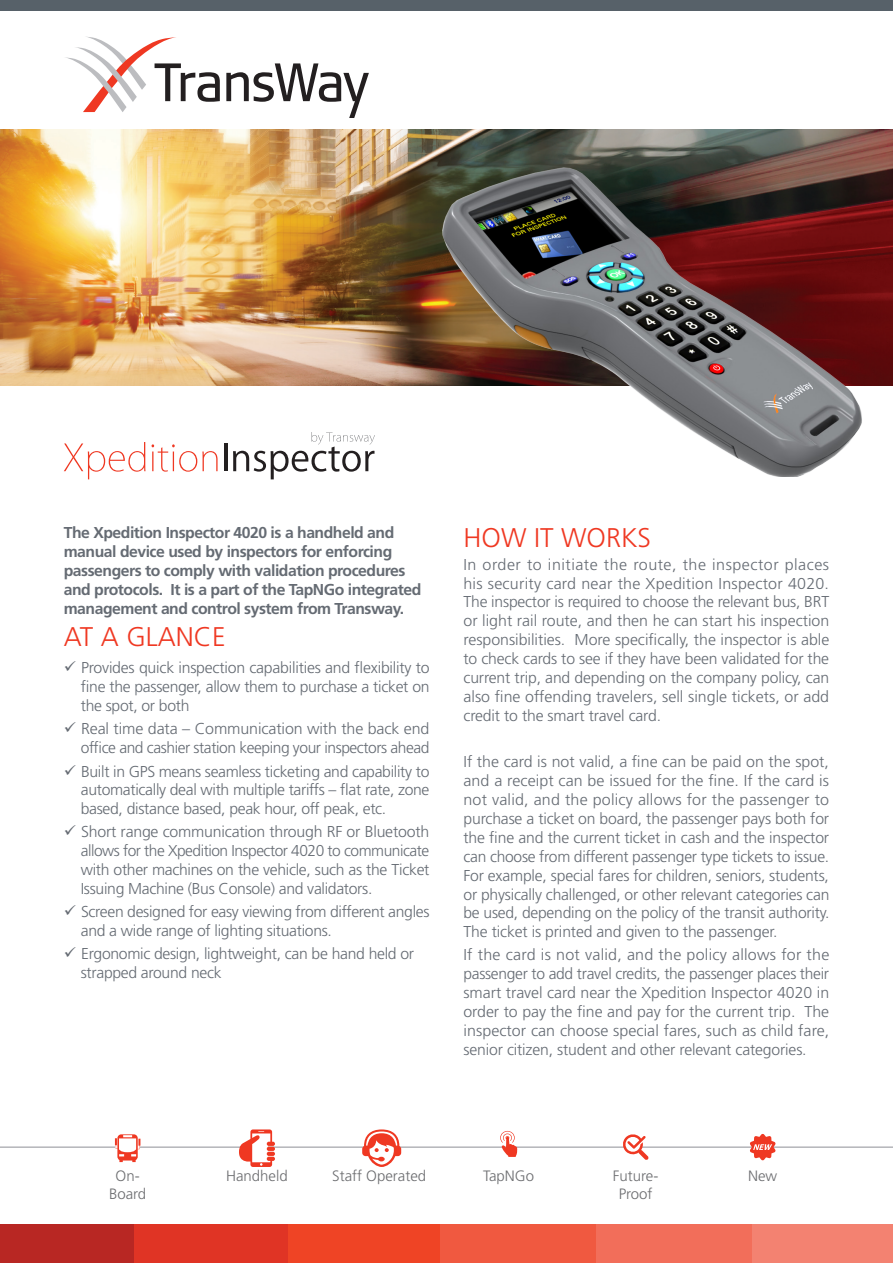
<style>
.page{position:relative;width:893px;height:1263px;background:#fff}
.page>*{position:absolute;margin:0;border:0;box-sizing:border-box;transform-origin:0 0}
.Small_Title{font:300 27px "Frutiger LT Std";color:#ef3822}
.Paragraph_Style_1{font:300 15.75px/18.9px "Frutiger LT Std";letter-spacing:-.01em;color:#656b73}
.Small_Title-2{font:700 15.75px/18.9px "Frutiger LT Std";letter-spacing:-.03em;color:#656b73}
.Paragraph_Style_1-2{font:300 15px/18px "Frutiger LT Std";color:#6c6d70;text-align:center}
</style>
<div class="page">
<hr style="left:0;top:1147px;width:893px;height:1px;background:#8e9096">
<img style="left:0;top:130px;width:893px;height:255px">
<div style="left:0;top:0;width:893px;height:10px;background:#576169"></div>
<svg style="left:500px;top:1131px;width:18px;height:26px"></svg>
<svg style="left:115px;top:1134px;width:25px;height:28px"></svg>
<svg style="left:622px;top:1134px;width:27px;height:26px"></svg>
<svg style="left:750px;top:1134px;width:25px;height:26px"></svg>
<div style="left:0;top:1224px;width:140px;height:39px;background:#b82723"></div>
<div style="left:134px;top:1224px;width:161px;height:39px;background:#e03425"></div>
<div style="left:288px;top:1224px;width:160px;height:39px;background:#ef4425"></div>
<div style="left:440px;top:1224px;width:161px;height:39px;background:#f05940"></div>
<div style="left:596px;top:1224px;width:161px;height:39px;background:#f26e5a"></div>
<div style="left:753px;top:1224px;width:140px;height:39px;background:#f38271"></div>
<svg style="left:226px;top:63px;width:143px;height:55px"></svg>
<svg style="left:65px;top:36px;width:155px;height:76px"></svg>
<img style="left:429px;top:156px;width:442px;height:320px">
<svg style="left:64px;top:442px;width:81px;height:37px"></svg>
<svg style="left:152px;top:444px;width:66px;height:28px"></svg>
<hr style="left:224px;top:443px;width:3px;height:28px;background:#231f20">
<svg style="left:233px;top:432px;width:142px;height:47px"></svg>
<svg style="left:239px;top:1129px;width:36px;height:38px"></svg>
<svg style="left:362px;top:1129px;width:39px;height:38px"></svg>
<p class="Small_Title-2" style="left:64px;top:523px;width:332px">The Xpedition Inspector 4020 is a handheld and</p>
<p class="Small_Title-2" style="left:64px;top:542px;width:330px">manual device used by inspectors for enforcing</p>
<p class="Small_Title-2" style="left:64px;top:561px;width:343px">passengers to comply with validation procedures</p>
<p class="Small_Title-2" style="left:171px;top:580px;width:252px">It is a part of the TapNGo integrated</p>
<p class="Small_Title-2" style="left:64px;top:580px;width:342px">and protocols.<br>management and control system from Transway.</p>
<p class="Small_Title" style="left:64px;top:621px;width:163px">AT A GLANCE</p>
<p class="Paragraph_Style_1" style="left:81px;top:659px;width:350px;text-align:justify">Provides quick inspection capabilities and flexibility to fine the passenger, allow them to purchase a ticket on the spot, or both</p>
<p class="Paragraph_Style_1" style="left:81px;top:720px;width:350px">Real time data – Communication with the back end office and cashier station keeping your inspectors ahead</p>
<p class="Paragraph_Style_1" style="left:81px;top:762px;width:350px;text-align:justify">Built in GPS means seamless ticketing and capability to automatically deal with multiple tariffs – flat rate, zone based, distance based, peak hour, off peak, etc.</p>
<p class="Paragraph_Style_1" style="left:81px;top:823px;width:350px;text-align:justify">Short range communication through RF or Bluetooth allows for the Xpedition Inspector 4020 to communicate with other machines on the vehicle, such as the Ticket Issuing Machine (Bus Console) and validators.</p>
<p class="Paragraph_Style_1" style="left:81px;top:903px;width:350px">Screen designed for easy viewing from different angles and a wide range of lighting situations.</p>
<p class="Paragraph_Style_1" style="left:81px;top:945px;width:335px">Ergonomic design, lightweight, can be hand held or strapped around neck</p>
<p class="Small_Title" style="left:463px;top:522px;width:189px">HOW IT WORKS</p>
<p class="Paragraph_Style_1" style="left:463px;top:555px;width:367px;text-align:right">In order to initiate the route, the inspector places his security card near the Xpedition Inspector 4020.<br>The inspector is required to choose the relevant bus, BRT or light rail route, and then he can start his inspection More specifically, the inspector is able</p>
<p class="Paragraph_Style_1" style="left:463px;top:631px;width:367px">responsibilities.<br>to check cards to see if they have been validated for the current trip, and depending on the company policy, can also fine offending travelers, sell single tickets, or add credit to the smart travel card.</p>
<p class="Paragraph_Style_1" style="left:463px;top:752px;width:367px;text-align:justify">If the card is not valid a, fine can be paid on the spot, and a receipt can be issued for the fine If. the card is not valid, and the policy allows for the passenger to purchase a ticket on board, the passenger pays both for the fine and the current ticket in cash and the inspector can choose from different passenger type tickets to issue.<br>For example, special fares for children, seniors, students, or physically challenged, or other relevant categories can be used, depending on the policy of the transit authority.<br>The ticket is printed and given to the passenger.</p>
<p class="Paragraph_Style_1" style="left:463px;top:946px;width:367px;text-align:right">If the card is not valid, and the policy allows for the passenger to add travel credits, the passenger places their smart travel card near the Xpedition Inspector 4020 in The</p>
<p class="Paragraph_Style_1" style="left:463px;top:1002px;width:367px">order to pay the fine and pay for the current trip. inspector can choose special fares, such as child fare, senior citizen, student and other relevant categories.</p>
<p class="Paragraph_Style_1-2" style="left:109px;top:1167px;width:39px">On-<br>Board</p>
<p class="Paragraph_Style_1-2" style="left:226px;top:1167px;width:63px">Handheld</p>
<p class="Paragraph_Style_1-2" style="left:332px;top:1167px;width:95px">Staff Operated</p>
<p class="Paragraph_Style_1-2" style="left:483px;top:1167px;width:52px">TapNGo</p>
<p class="Paragraph_Style_1-2" style="left:613px;top:1167px;width:47px">Future-</p>
<p class="Paragraph_Style_1-2" style="left:748px;top:1167px;width:31px">New</p>
<p class="Paragraph_Style_1-2" style="left:619px;top:1185px;width:35px">Proof</p>
</div>
